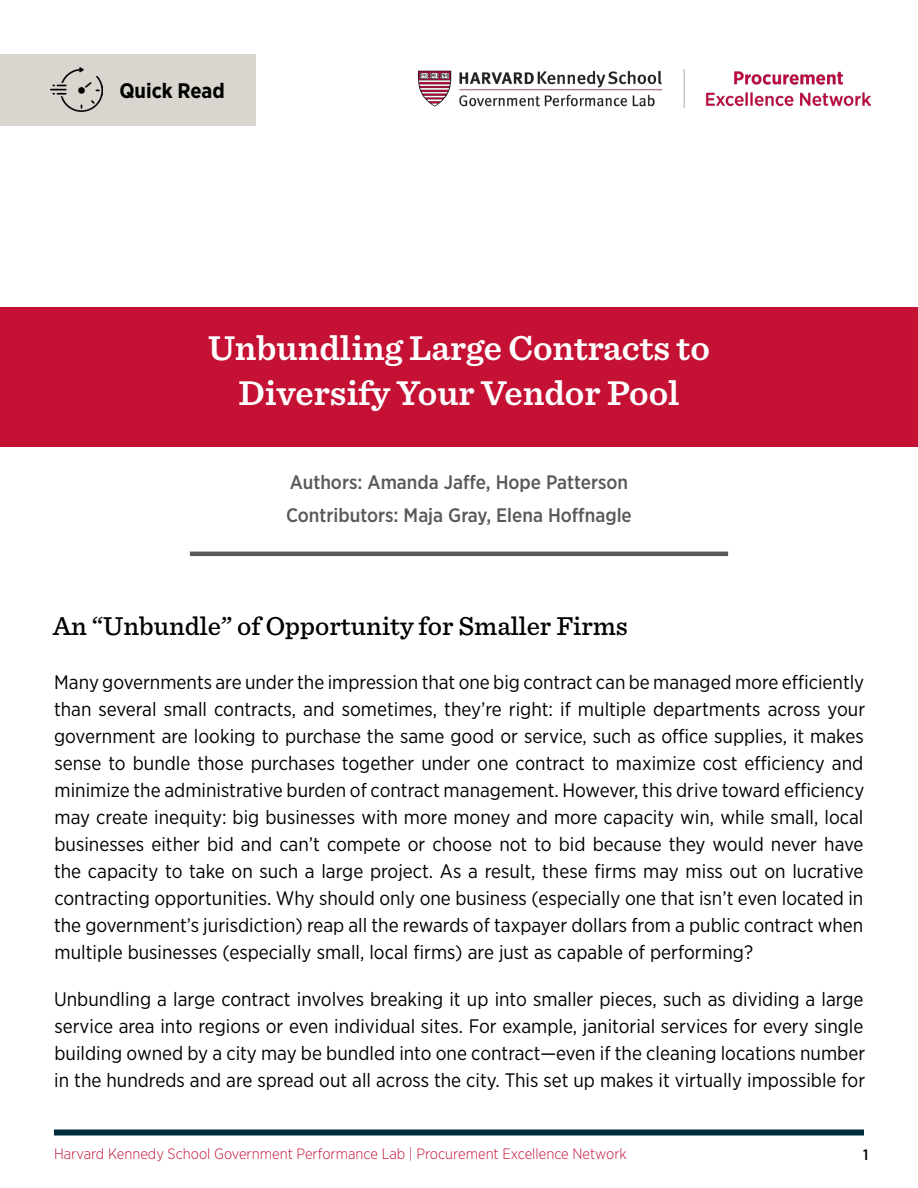
<style>
.page{position:relative;width:918px;height:1188px;background:#fff}
.page>*{position:absolute;margin:0;border:0;box-sizing:border-box;transform-origin:0 0}
.t1{font:600 36px/45px "Sentinel";color:#fff;text-align:center}
.Heading_1{font:500 27px "Sentinel";color:#000}
.t2{font:700 21px "Gotham Narrow";color:#000}
.Body{font:19.5px/27px "Gotham Narrow";color:#000;text-align:justify}
.Authors{font:500 19.5px "Gotham Narrow";color:#58595b}
.t3{font:300 15px "Gotham Narrow";color:#c41134}
.t4{font:500 15px "Gotham Narrow";color:#000}
</style>
<div class="page">
<div style="left:54px;top:1130px;width:810px;height:6px;background:#002d3d"></div>
<div style="left:0;top:307px;width:918px;height:139px;background:#c41134"></div>
<div style="left:0;top:54px;width:255px;height:72px;background:#d9d6cf"></div>
<img style="left:50px;top:67px;width:52px;height:45px">
<hr style="left:190px;top:552px;width:538px;height:4px;background:#58595b">
<img style="left:418px;top:69px;width:452px;height:38px">
<p class="t2" style="left:119px;top:77px;width:107px">Quick Read</p>
<p class="t1" style="left:208px;top:324px;width:503px">Unbundling Large Contracts to<br>Diversify Your Vendor Pool</p>
<p class="Authors" style="left:290px;top:469px;width:340px">Authors: Amanda Jaffe, Hope Patterson</p>
<p class="Authors" style="left:286px;top:503px;width:347px">Contributors: Maja Gray, Elena Hoffnagle</p>
<p class="Heading_1" style="left:53px;top:605px;width:576px">An “Unbundle” of Opportunity for Smaller Firms</p>
<p class="Body" style="left:54px;top:668px;width:813px">Many governments are under the impression that one big contract can be managed more efficiently than several small contracts, and sometimes, they’re right: if multiple departments across your government are looking to purchase the same good or service, such as office supplies, it makes sense to bundle those purchases together under one contract to maximize cost efficiency and minimize the administrative burden of contract management. However, this drive toward efficiency may create inequity: big businesses with more money and more capacity win, while small, local businesses either bid and can’t compete or choose not to bid because they would never have the capacity to take on such a large project. As a result, these firms may miss out on lucrative contracting opportunities. Why should only one business (especially one that isn’t even located in the government’s jurisdiction) reap all the rewards of taxpayer dollars from a public contract when multiple businesses (especially small, local firms) are just as capable of performing?</p>
<p class="Body" style="left:54px;top:986px;width:813px">Unbundling a large contract involves breaking it up into smaller pieces, such as dividing a large service area into regions or even individual sites. For example, janitorial services for every single building owned by a city may be bundled into one contract—even if the cleaning locations number in the hundreds and are spread out all across the city. This set up makes it virtually impossible for</p>
<p class="t3" style="left:54px;top:1145px;width:574px">Harvard Kennedy School Government Performance Lab | Procurement Excellence Network</p>
<p class="t4" style="left:863px;top:1146px;width:7px">1</p>
</div>
